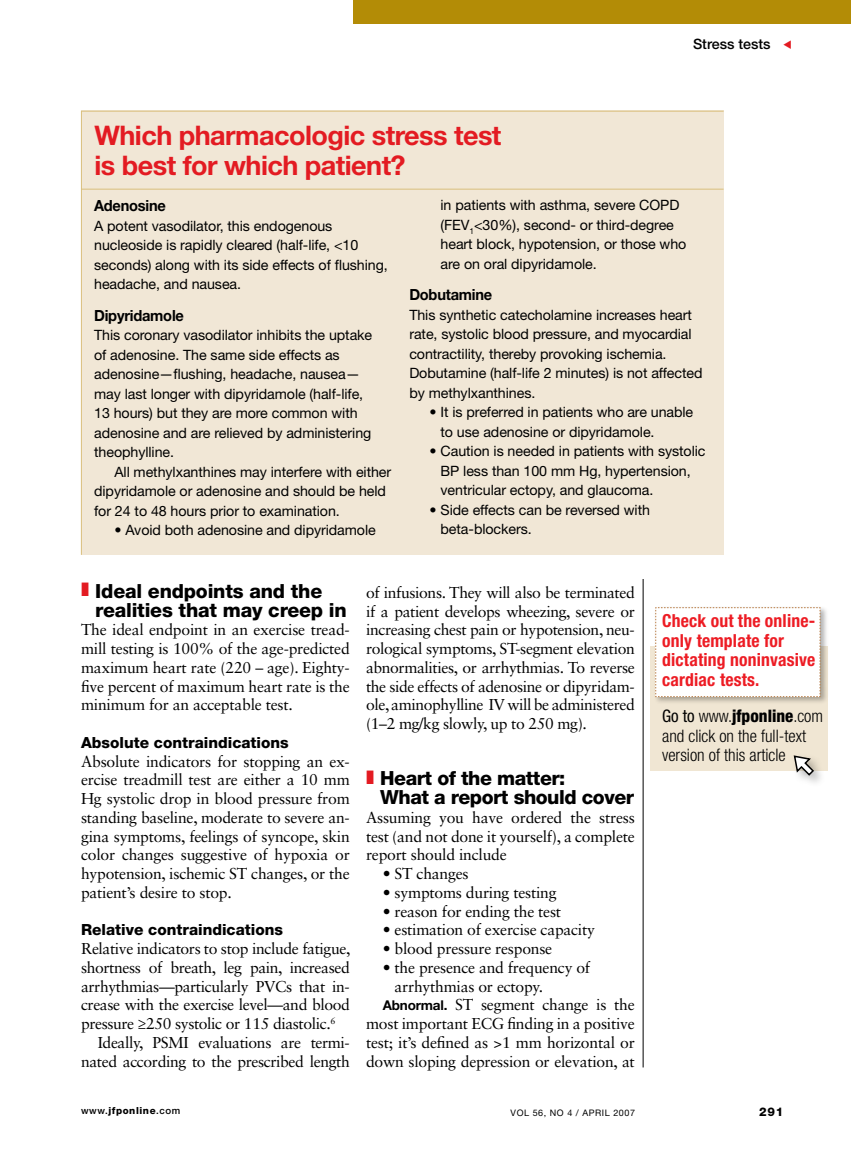
<style>
.page{position:relative;width:851px;height:1161px;background:#fff}
.page>*{position:absolute;margin:0;border:0;box-sizing:border-box;transform-origin:0 0}
.t1{font:700 27px/30px "Helvetica Neue LT Std";letter-spacing:-.02em;color:#e31b22}
.t2{font:800 19.5px/18.8px "Helvetica Neue LT Std";letter-spacing:-.025em;color:#000}
.t3{font:700 condensed 18px/19.5px "Helvetica Neue LT Std";letter-spacing:.01em;color:#ed1c24}
.t4{font:300 condensed 17.25px/19.5px "Helvetica Neue LT Std";color:#000}
.t5{font:15.75px/18.8px "Sabon LT Std";letter-spacing:-.015em;color:#000;text-align:justify}
.t6{font:800 15.3px "Helvetica Neue LT Std";color:#000}
.t7{font:700 15.3px "Helvetica Neue LT Std";letter-spacing:-.015em;color:#000;scale:.95 1}
.t8{font:14.25px/19.5px "Helvetica Neue LT Std";letter-spacing:-.005em;color:#000}
.t9{font:500 14.25px "Helvetica Neue LT Std";color:#000}
.t10{font:800 12px "Helvetica Neue LT Std";color:#000}
.t11{font:800 9.75px "Helvetica Neue LT Std";letter-spacing:.06em;color:#000}
.t12{font:9px "Helvetica Neue LT Std";letter-spacing:.06em;color:#000}
.s1{font-family:"Helvetica Neue LT Std";font-weight:700;font-size:13.5px}
.s2{font-weight:400}
.s3{font-weight:800}
.s4{font-weight:500}
</style>
<div class="page">
<div style="left:353px;top:0;width:497px;height:24px;background:#b38c06"></div>
<div style="left:81px;top:110px;width:643px;height:445px;background:#f1e7d6"></div>
<hr style="left:81px;top:189px;width:642px;height:1px;background:#dabf7d">
<hr style="left:642px;top:579px;width:1px;height:488px;background:#000">
<div style="left:650px;top:646px;width:177px;height:125px;background:#f0e6d3"></div>
<div style="left:653px;top:605px;width:176px;height:101px;background:#000;opacity:.3"></div>
<div style="left:655px;top:607px;width:165px;height:90px;background:#fff"></div>
<div style="left:790px;top:752px;width:37px;height:38px;background:#000;opacity:.3"></div>
<svg style="left:792px;top:754px;width:23px;height:23px"></svg>
<h1 class="t1" style="left:94px;top:120px;width:408px">Which pharmacologic stress test is best for which patient?</h1>
<p class="t9" style="left:693px;top:35px;width:79px">Stress tests</p>
<p class="t7" style="left:94px;top:196px;width:77px">Adenosine</p>
<p class="t8" style="left:94px;top:216px;width:295px">A potent vasodilator, this endogenous nucleoside is rapidly cleared (half-life, &lt;10 seconds) along with its side effects of flushing, headache, and nausea.</p>
<p class="t7" style="left:94px;top:306px;width:96px">Dipyridamole</p>
<p class="t8" style="left:94px;top:325px;width:279px">This coronary vasodilator inhibits the uptake of adenosine. The same side effects as adenosine—flushing, headache, nausea— may last longer with dipyridamole (half-life, 13 hours) but they are more common with adenosine and are relieved by administering theophylline.</p>
<p class="t8" style="left:94px;top:462px;width:298px;text-indent:20px">All methylxanthines may interfere with either dipyridamole or adenosine and should be held for 24 to 48 hours prior to examination.</p>
<p class="t8" style="left:114px;top:520px;width:263px">• Avoid both adenosine and dipyridamole</p>
<p class="t8" style="left:440px;top:195px;width:247px">in patients with asthma, severe COP D (FEV<sub>1</sub>&lt;30%), second- or third-degree heart block, hypotension, or those who are on oral dipyridamole.</p>
<p class="t7" style="left:409px;top:285px;width:89px">Dobutamine</p>
<p class="t8" style="left:409px;top:305px;width:295px">This synthetic catecholamine increases heart rate, systolic blood pressure, and myocardial contractility, thereby provoking ischemia.<br>Dobutamine (half-life 2 minutes) is not affected by methylxanthines.</p>
<p class="t8" style="left:440px;top:402px;width:254px;text-indent:-11px">• It is preferred in patients who are unable to use adenosine or dipyridamole.</p>
<p class="t8" style="left:440px;top:441px;width:266px;text-indent:-11px">• Caution is needed in patients with systolic<br>BP less than 100 mm Hg, hypertension, ventricular ectopy, and glaucoma.</p>
<p class="t8" style="left:440px;top:500px;width:211px;text-indent:-11px">• Side effects can be reversed with beta-blockers.</p>
<p class="t2" style="left:95px;top:581px;width:253px">Ideal endpoints and the realities that may creep in</p>
<p class="t5" style="left:81px;top:620px;width:270px">The ideal endpoint in an exercise tread&shy;mill testing is 100% of the age-predicted maximum heart rate (220 – age). Eighty&shy;five percent of maximum heart rate is the minimum for an acceptable test.</p>
<p class="t6" style="left:81px;top:733px;width:209px">Absolute contraindications</p>
<p class="t5" style="left:81px;top:751px;width:270px">Absolute indicators for stopping an ex&shy;ercise treadmill test are either a 10 mm Hg systolic drop in blood pressure from standing baseline, moderate to severe an&shy;gina symptoms, feelings of syncope, skin color changes suggestive of hypoxia or hypotension, ischemic ST changes, or the patient’s desire to stop.</p>
<p class="t6" style="left:81px;top:921px;width:203px">Relative contraindications</p>
<p class="t5" style="left:81px;top:939px;width:271px">Relative indicators to stop include fatigue,</p>
<p class="t5" style="left:81px;top:958px;width:270px">shortness of breath, leg pain, increased</p>
<p class="t5" style="left:81px;top:976px;width:270px">arrhythmias—particularly PVCs that in-</p>
<p class="t5" style="left:81px;top:995px;width:270px">crease with the exercise level—and blood</p>
<p class="t5" style="left:81px;top:1014px;width:256px">pressure ≥250 systolic or 115 diastolic.<sup>6</sup></p>
<p class="t5" style="left:98px;top:1033px;width:253px">Ideally, PSMI evaluations are termi-</p>
<p class="t5" style="left:81px;top:1051px;width:270px">nated according to the prescribed length</p>
<p class="t5" style="left:366px;top:583px;width:270px">of infusions. They will also be terminated if a patient develops wheezing, severe or increasing chest pain or hypotension, neu&shy;rological symptoms, ST-segment elevation abnormalities, or arrhythmias. To reverse the side effects of adenosine or dipyridam&shy;ole, aminophylline IV will be administered (1–2 mg/kg slowly, up to 250 mg).</p>
<p class="t2" style="left:380px;top:769px;width:255px">Heart of the matter:<br>What a report should cover</p>
<p class="t5" style="left:366px;top:808px;width:270px">Assuming you have ordered the stress test (and not done it yourself), a complete report should include</p>
<p class="t5" style="left:383px;top:864px;width:87px">• ST changes</p>
<p class="t5" style="left:383px;top:883px;width:175px">• symptoms during testing</p>
<p class="t5" style="left:383px;top:901px;width:180px">• reason for ending the test</p>
<p class="t5" style="left:383px;top:920px;width:214px">• estimation of exercise capacity</p>
<p class="t5" style="left:383px;top:939px;width:171px">• blood pressure response</p>
<p class="t5" style="left:383px;top:958px;width:209px">• the presence and frequency of</p>
<p class="t5" style="left:394px;top:976px;width:150px">arrhythmias or ectopy.</p>
<p class="t5" style="left:383px;top:995px;width:253px"><span class="s1">Abnormal.</span> ST segment change is the</p>
<p class="t5" style="left:366px;top:1014px;width:270px">most important ECG finding in a positive</p>
<p class="t5" style="left:366px;top:1033px;width:270px">test; it’s defined as &gt;1 mm horizontal or</p>
<p class="t5" style="left:366px;top:1051px;width:270px">down sloping depression or elevation, at</p>
<p class="t3" style="left:662px;top:611px;width:155px">Check out the online&shy;only template for dictating noninvasive cardiac tests.</p>
<p class="t4" style="left:662px;top:706px;width:162px"><span class="s2">Go to</span> www.<span class="s3">jfponline</span>.com and click on the full-text version of this article</p>
<p class="t11" style="left:81px;top:1105px;width:101px"><span class="s4">www.</span>jfponline<span class="s4">.com</span></p>
<p class="t12" style="left:510px;top:1107px;width:126px">vol 56, No 4 / April 2007</p>
<p class="t10" style="left:759px;top:1104px;width:26px">291</p>
</div>
